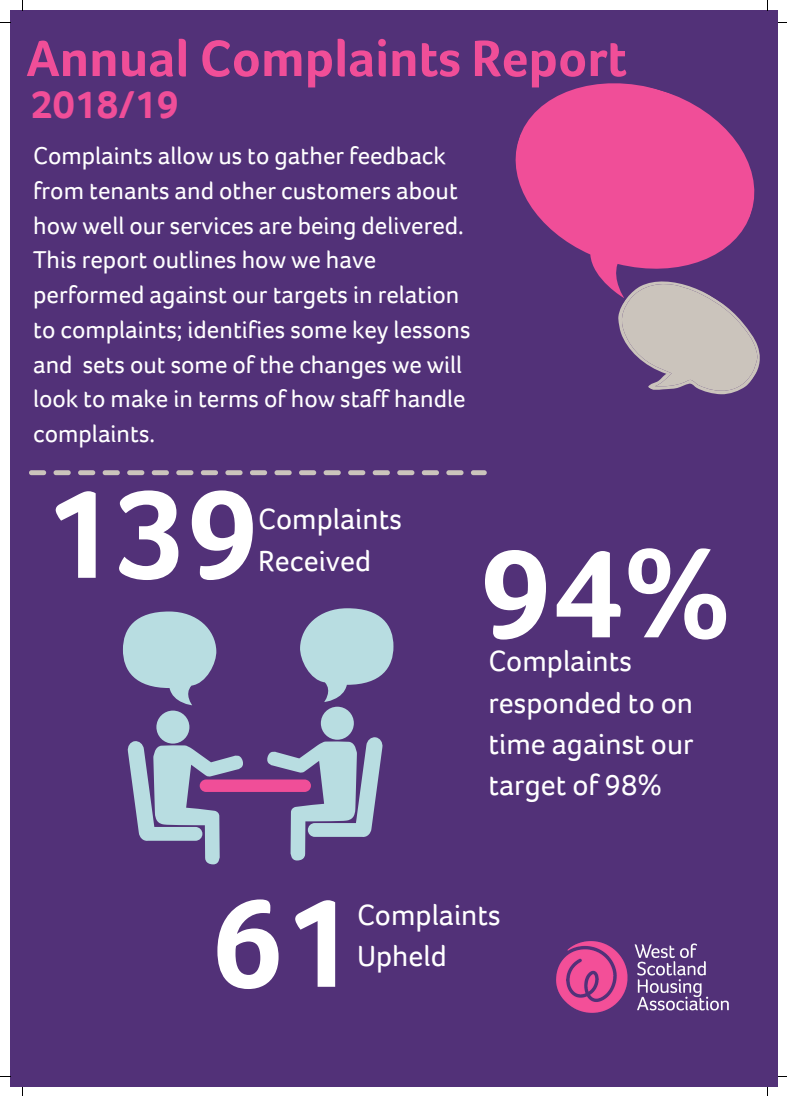
<style>
.page{position:relative;width:787px;height:1096px;background:#fff}
.page>*{position:absolute;margin:0;border:0;box-sizing:border-box;transform-origin:0 0}
.t1{font:700 130.12px "Foco";color:#fff}
.t2{font:700 52.5px "Foco";color:#f04e98}
.t3{font:700 40px "Foco";color:#f04e98}
.t4{font:30px/41.2px "Foco";color:#fff}
.t5{font:25px/34.8px "Foco";color:#fff}
</style>
<div class="page">
<div style="left:10px;top:10px;width:768px;height:1076px;background:#523178"></div>
<svg style="left:515px;top:83px;width:240px;height:179px;fill:#f04e98"></svg>
<svg style="left:592px;top:258px;width:168px;height:137px"></svg>
<div style="left:156px;top:710px;width:33px;height:33px;background:#b8dde1;border-radius:50%"></div>
<svg style="left:127px;top:740px;width:118px;height:124px"></svg>
<div style="left:321px;top:706px;width:33px;height:33px;background:#b8dde1;border-radius:50%"></div>
<svg style="left:266px;top:736px;width:117px;height:124px"></svg>
<div style="left:200px;top:779px;width:111px;height:12px;background:#f04e98;border-radius:6px"></div>
<svg style="left:300px;top:608px;width:93px;height:94px"></svg>
<svg style="left:123px;top:611px;width:94px;height:94px"></svg>
<svg style="left:29px;top:470px;width:458px;height:5px"></svg>
<img style="left:556px;top:941px;width:173px;height:72px">
<h2 class="t2" style="left:26px;top:24px;width:602px">Annual Complaints Report</h2>
<h3 class="t3" style="left:31px;top:78px;width:149px">2018/19</h3>
<p class="t5" style="left:33px;top:138px;width:439px">Complaints allow us to gather feedback from tenants and other customers about how well our services are being delivered.<br>This report outlines how we have performed against our targets in relation to complaints; identifies some key lessons and sets out some of the changes we will look to make in terms of how staff handle complaints.</p>
<h1 class="t1" style="left:44px;top:448px;width:216px">139</h1>
<p class="t4" style="left:258px;top:498px;width:145px">Complaints<br>Received</p>
<h1 class="t1" style="left:480px;top:508px;width:253px">94%</h1>
<p class="t4" style="left:488px;top:640px;width:207px">Complaints responded to on time against our target of 98%</p>
<h1 class="t1" style="left:212px;top:857px;width:144px">61</h1>
<p class="t4" style="left:357px;top:893px;width:145px">Complaints<br>Upheld</p>
</div>
